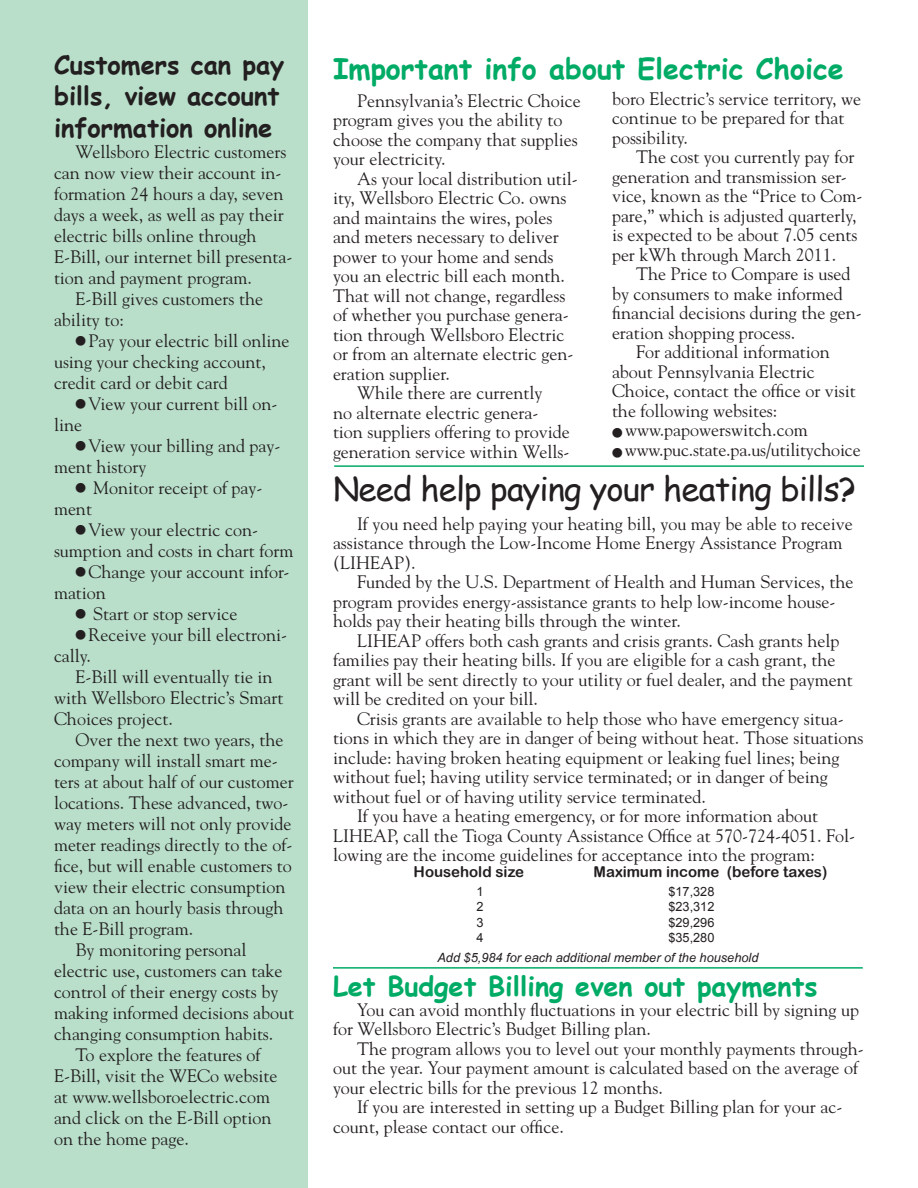
<style>
.page{position:relative;width:918px;height:1188px;background:#fff}
.page>*{position:absolute;margin:0;border:0;box-sizing:border-box;transform-origin:0 0}
.Headline{font:33px "Comic Sans MS";letter-spacing:-.025em;color:#231f20}
.Headline-2{font:700 28.5px "Comic Sans MS";color:#00ab66}
.Headline-3{font:700 27px "Comic Sans MS";color:#00ab66}
.Headline-4{font:700 25.5px/31.5px "Comic Sans MS";color:#231f20}
.Body_text{font:18px/19.5px "Goudy";color:#231f20}
.Body_copy{font:18px/21px "Goudy";color:#231f20}
.heading_2{font:15px "Arial Rounded MT Bold";color:#231f20}
.Body_text-2{font:italic 12.75px "Arial";color:#231f20}
.Body_text-3{font:12.75px "Arial";color:#231f20}
</style>
<div class="page">
<div style="left:0;top:0;width:307px;height:1188px;background:#b9dfca"></div>
<hr style="left:334px;top:465px;width:530px;height:2px;background:#00ab66">
<hr style="left:333px;top:967px;width:530px;height:2px;background:#00ab66">
<p class="Headline-4" style="left:54px;top:48px;width:232px">Customers can pay bills, view account information online</p>
<p class="Body_copy" style="left:54px;top:141px;width:240px;text-indent:22px">Wellsboro Electric customers can now view their account in&shy;formation 24 hours a day, seven days a week, as well as pay their electric bills online through<br>E-Bill, our internet bill presenta&shy;tion and payment program.</p>
<p class="Body_copy" style="left:54px;top:288px;width:211px;text-indent:22px">E-Bill gives customers the ability to:</p>
<p class="Body_copy" style="left:54px;top:330px;width:237px;text-indent:22px">● Pay your electric bill online using your checking account, credit card or debit card</p>
<p class="Body_copy" style="left:54px;top:393px;width:225px;text-indent:22px">● View your current bill on&shy;line</p>
<p class="Body_copy" style="left:54px;top:435px;width:228px;text-indent:22px">● View your billing and pay&shy;ment history</p>
<p class="Body_copy" style="left:54px;top:477px;width:210px;text-indent:22px">● Monitor receipt of pay&shy;ment</p>
<p class="Body_copy" style="left:54px;top:519px;width:241px;text-indent:22px">● View your electric con&shy;sumption and costs in chart form</p>
<p class="Body_copy" style="left:54px;top:561px;width:237px;text-indent:22px">● Change your account infor&shy;mation</p>
<p class="Body_copy" style="left:76px;top:603px;width:163px">● Start or stop service</p>
<p class="Body_copy" style="left:54px;top:624px;width:235px;text-indent:22px">● Receive your bill electroni&shy;cally.</p>
<p class="Body_copy" style="left:54px;top:666px;width:231px;text-indent:22px">E-Bill will eventually tie in with Wellsboro Electric’s Smart<br>Choices project.</p>
<p class="Body_copy" style="left:54px;top:729px;width:241px;text-indent:22px">Over the next two years, the company will install smart me&shy;ters at about half of our customer locations. These advanced, two&shy;way meters will not only provide meter readings directly to the of&shy;fice, but will enable customers to view their electric consumption data on an hourly basis through the E-Bill program.</p>
<p class="Body_copy" style="left:54px;top:939px;width:241px;text-indent:22px">By monitoring personal electric use, customers can take control of their energy costs by making informed decisions about changing consumption habits.</p>
<p class="Body_copy" style="left:54px;top:1044px;width:225px;text-indent:22px">To explore the features of<br>E-Bill, visit the WECo website at www.wellsboroelectric.com and click on the E-Bill option on the home page.</p>
<p class="Headline-2" style="left:333px;top:48px;width:512px">Important info about Electric Choice</p>
<p class="Body_text" style="left:333px;top:90px;width:249px;text-indent:24px">Pennsylvania’s Electric Choice program gives you the ability to choose the company that supplies your electricity.</p>
<p class="Body_text" style="left:333px;top:168px;width:246px;text-indent:24px">As your local distribution util&shy;ity, Wellsboro Electric Co. owns and maintains the wires, poles and meters necessary to deliver power to your home and sends you an electric bill each month.<br>That will not change, regardless of whether you purchase genera&shy;tion through Wellsboro Electric or from an alternate electric gen&shy;eration supplier.</p>
<p class="Body_text" style="left:333px;top:383px;width:238px;text-indent:24px">While there are currently<br>no alternate electric genera&shy;tion suppliers offering to provide generation service within Wells-</p>
<p class="Body_text" style="left:612px;top:88px;width:251px">boro Electric’s service territory, we continue to be prepared for that possibility.</p>
<p class="Body_text" style="left:612px;top:147px;width:252px;text-indent:24px">The cost you currently pay for generation and transmission ser&shy;vice, known as the “Price to Com&shy;pare,” which is adjusted quarterly, is expected to be about 7.05 cents per kWh through March 2011.</p>
<p class="Body_text" style="left:612px;top:264px;width:251px;text-indent:24px">The Price to Compare is used by consumers to make informed financial decisions during the gen&shy;eration shopping process.</p>
<p class="Body_text" style="left:612px;top:342px;width:245px;text-indent:24px">For additional information about Pennsylvania Electric<br>Choice, contact the office or visit the following websites:</p>
<p class="Body_text" style="left:612px;top:420px;width:197px">● www.papowerswitch.com</p>
<p class="Body_text" style="left:612px;top:439px;width:250px">● www.puc.state.pa.us/utilitychoice</p>
<p class="Headline" style="left:333px;top:465px;width:525px">Need help paying your heating bills?</p>
<p class="Body_text" style="left:333px;top:513px;width:521px;text-indent:24px">If you need help paying your heating bill, you may be able to receive assistance through the Low-Income Home Energy Assistance Program (LIHEAP).</p>
<p class="Body_text" style="left:333px;top:572px;width:522px;text-indent:24px">Funded by the U.S. Department of Health and Human Services, the program provides energy-assistance grants to help low-income house&shy;holds pay their heating bills through the winter.</p>
<p class="Body_text" style="left:333px;top:630px;width:521px;text-indent:24px">LIHEAP offers both cash grants and crisis grants. Cash grants help families pay their heating bills. If you are eligible for a cash grant, the grant will be sent directly to your utility or fuel dealer, and the payment will be credited on your bill.</p>
<p class="Body_text" style="left:333px;top:708px;width:532px;text-indent:24px">Crisis grants are available to help those who have emergency situa&shy;tions in which they are in danger of being without heat. Those situations include: having broken heating equipment or leaking fuel lines; being without fuel; having utility service terminated; or in danger of being without fuel or of having utility service terminated.</p>
<p class="Body_text" style="left:333px;top:806px;width:524px;text-indent:24px">If you have a heating emergency, or for more information about<br>LIHEAP, call the Tioga County Assistance Office at 570-724-4051. Fol&shy;lowing are the income guidelines for acceptance into the program:</p>
<p class="heading_2" style="left:414px;top:863px;width:112px">Household size</p>
<p class="heading_2" style="left:594px;top:863px;width:235px">Maximum income (before taxes)</p>
<p class="Body_text-3" style="left:476px;top:884px;width:9px">1</p>
<p class="Body_text-3" style="left:668px;top:884px;width:48px">$17,328</p>
<p class="Body_text-3" style="left:476px;top:900px;width:9px">2</p>
<p class="Body_text-3" style="left:668px;top:900px;width:48px">$23,312</p>
<p class="Body_text-3" style="left:476px;top:915px;width:9px">3</p>
<p class="Body_text-3" style="left:668px;top:915px;width:48px">$29,296</p>
<p class="Body_text-3" style="left:476px;top:930px;width:9px">4</p>
<p class="Body_text-3" style="left:668px;top:930px;width:48px">$35,280</p>
<p class="Body_text-2" style="left:437px;top:951px;width:323px">Add $5,984 for each additional member of the household</p>
<p class="Headline-3" style="left:333px;top:966px;width:486px">Let Budget Billing even out payments</p>
<p class="Body_text" style="left:333px;top:999px;width:528px;text-indent:24px">You can avoid monthly fluctuations in your electric bill by signing up for Wellsboro Electric’s Budget Billing plan.</p>
<p class="Body_text" style="left:333px;top:1038px;width:532px;text-indent:24px">The program allows you to level out your monthly payments through&shy;out the year. Your payment amount is calculated based on the average of your electric bills for the previous 12 months.</p>
<p class="Body_text" style="left:333px;top:1096px;width:511px;text-indent:24px">If you are interested in setting up a Budget Billing plan for your ac&shy;count, please contact our office.</p>
</div>
